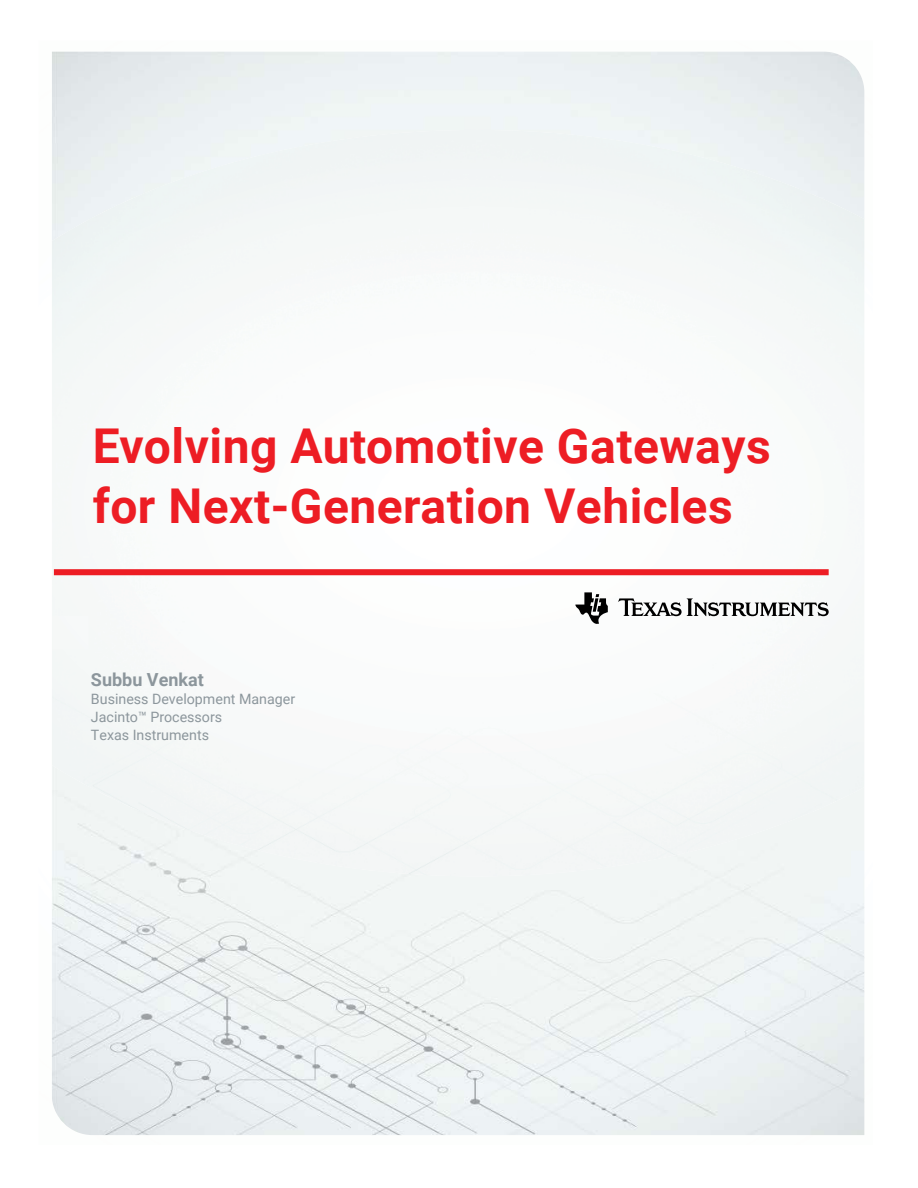
<style>
.page{position:relative;width:918px;height:1188px;background:#fff}
.page>*{position:absolute;margin:0;border:0;box-sizing:border-box;transform-origin:0 0}
.t1{font:700 48px/60px "Roboto";letter-spacing:.01em;color:#ed1d24}
.t2{font:700 18px "Roboto";color:#8c969c}
.t3{font:14.25px/18px "Roboto";color:#8c969c}
</style>
<div class="page">
<img style="left:864px;top:93px;width:1px;height:74px">
<img style="left:864px;top:907px;width:1px;height:228px">
<img style="left:52px;top:52px;width:812px;height:1083px">
<img style="left:159px;top:130px;width:653px;height:746px">
<div style="left:52px;top:187px;width:108px;height:633px;background:#f5f8f7"></div>
<div style="left:811px;top:193px;width:53px;height:620px;background:#f5f8f7"></div>
<svg style="left:575px;top:592px;width:33px;height:32px"></svg>
<svg style="left:618px;top:598px;width:211px;height:18px"></svg>
<div style="left:54px;top:569px;width:775px;height:6px;background:#ed1d24"></div>
<h1 class="t1" style="left:93px;top:414px;width:680px">Evolving Automotive Gateways for Next-Generation Vehicles</h1>
<p class="t2" style="left:91px;top:667px;width:114px">Subbu Venkat</p>
<p class="t3" style="left:91px;top:690px;width:206px">Business Development Manager<br>Jacinto™ Processors<br>Texas Instruments</p>
</div>
